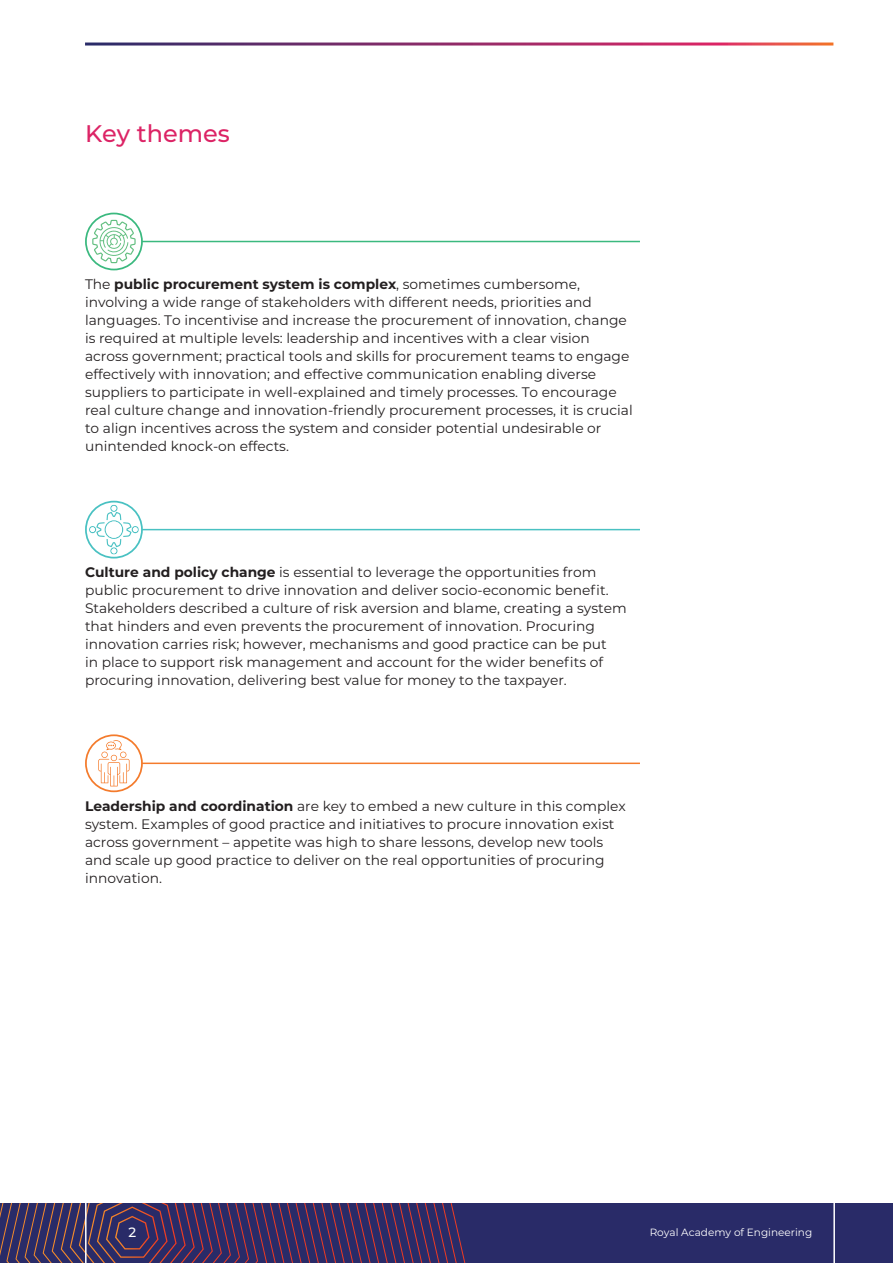
<style>
.page{position:relative;width:893px;height:1263px;background:#fff}
.page>*{position:absolute;margin:0;border:0;box-sizing:border-box;transform-origin:0 0}
.t1{font:500 24px "Montserrat";color:#dc2365}
.t2{font:13.8px/18px "Montserrat";color:#231f20}
.t3{font:500 13.5px "Montserrat";color:#fff}
.t4{font:10.5px "Montserrat";color:#fff}
.s1{font-weight:700}
</style>
<div class="page">
<div style="left:0;top:1203px;width:893px;height:60px;background:#292b68"></div>
<svg style="left:0;top:1203px;width:466px;height:60px"></svg>
<hr style="left:85px;top:1193px;width:2px;height:70px;background:#fff">
<hr style="left:833px;top:1193px;width:2px;height:70px;background:#fff">
<hr style="left:132px;top:241px;width:508px;height:1px;background:#3bb97f">
<hr style="left:132px;top:529px;width:508px;height:1px;background:#49c1c2">
<hr style="left:132px;top:762px;width:508px;height:2px;background:#f47b2c">
<svg style="left:86px;top:213px;width:56px;height:57px"></svg>
<svg style="left:92px;top:220px;width:44px;height:43px"></svg>
<div style="left:85px;top:213px;width:58px;height:57px;border:2px solid #3bb97f;border-radius:50%"></div>
<svg style="left:86px;top:502px;width:56px;height:56px"></svg>
<svg style="left:89px;top:505px;width:50px;height:49px"></svg>
<div style="left:85px;top:501px;width:58px;height:57px;border:2px solid #49c1c2;border-radius:50%"></div>
<svg style="left:86px;top:735px;width:56px;height:56px"></svg>
<svg style="left:98px;top:740px;width:32px;height:46px"></svg>
<div style="left:85px;top:734px;width:58px;height:58px;border:2px solid #f47b2c;border-radius:50%"></div>
<h1 class="t1" style="left:85px;top:117px;width:146px">Key themes</h1>
<p class="t2" style="left:85px;top:274px;width:549px">The <span class="s1">public procurement system is complex</span>, sometimes cumbersome, involving a wide range of stakeholders with different needs, priorities and languages. To incentivise and increase the procurement of innovation, change is required at multiple levels: leadership and incentives with a clear vision across government; practical tools and skills for procurement teams to engage effectively with innovation; and effective communication enabling diverse suppliers to participate in well-explained and timely processes. To encourage real culture change and innovation-friendly procurement processes, it is crucial to align incentives across the system and consider potential undesirable or unintended knock-on effects.</p>
<p class="t2" style="left:85px;top:562px;width:543px"><span class="s1">Culture and policy change</span> is essential to leverage the opportunities from public procurement to drive innovation and deliver socio-economic benefit.<br>Stakeholders described a culture of risk aversion and blame, creating a system that hinders and even prevents the procurement of innovation. Procuring innovation carries risk; however, mechanisms and good practice can be put<br>in place to support risk management and account for the wider benefits of procuring innovation, delivering best value for money to the taxpayer.</p>
<p class="t2" style="left:85px;top:796px;width:542px"><span class="s1">Leadership and coordination</span> are key to embed a new culture in this complex system. Examples of good practice and initiatives to procure innovation exist across government – appetite was high to share lessons, develop new tools and scale up good practice to deliver on the real opportunities of procuring innovation.</p>
<p class="t3" style="left:128px;top:1223px;width:9px">2</p>
<p class="t4" style="left:650px;top:1225px;width:164px">Royal Academy of Engineering</p>
</div>
